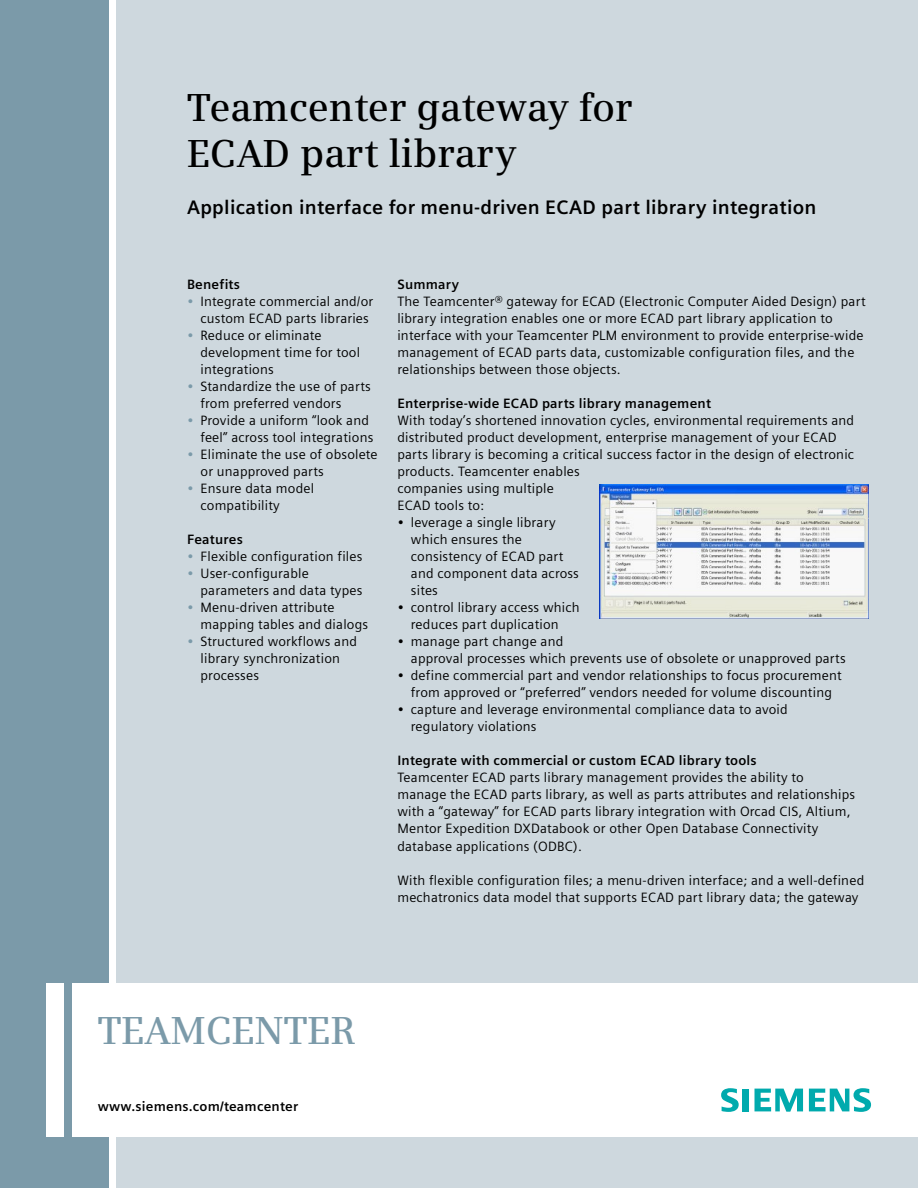
<style>
.page{position:relative;width:918px;height:1188px;background:#fff}
.page>*{position:absolute;margin:0;border:0;box-sizing:border-box;transform-origin:0 0}
.t1{font:600 39px/46.8px "Siemens Serif";color:#000}
.t2{font:600 39px "Siemens Serif";letter-spacing:.005em;color:#7b9aa9}
.t3{font:700 19.5px "Siemens Sans";letter-spacing:.015em;color:#000}
.t4{font:13.5px/17px "Siemens Sans";letter-spacing:.015em;color:#000}
.t5{font:700 13.5px "Siemens Sans";letter-spacing:.015em;color:#000}
.s1{color:#7b9aa9}
</style>
<div class="page">
<div style="left:117px;top:0;width:801px;height:1188px;background:#ced8de"></div>
<div style="left:0;top:0;width:108px;height:1188px;background:#7b9aa9"></div>
<div style="left:47px;top:983px;width:17px;height:153px;background:#fff"></div>
<div style="left:72px;top:983px;width:846px;height:153px;background:#fff"></div>
<svg style="left:721px;top:1088px;width:18px;height:24px"></svg>
<div style="left:742px;top:1089px;width:7px;height:22px;background:#00aaad"></div>
<svg style="left:755px;top:1089px;width:48px;height:23px"></svg>
<svg style="left:809px;top:1088px;width:62px;height:24px"></svg>
<img style="left:599px;top:485px;width:270px;height:134px">
<h1 class="t1" style="left:187px;top:83px;width:447px">Teamcenter gateway for<br>ECAD part library</h1>
<h2 class="t3" style="left:187px;top:196px;width:631px">Application interface for menu-driven ECAD part library integration</h2>
<p class="t5" style="left:187px;top:277px;width:55px">Benefits</p>
<p class="t4" style="left:201px;top:293px;width:174px;text-indent:-14px"><span class="s1">•</span> Integrate commercial and/or custom ECAD parts libraries</p>
<p class="t4" style="left:201px;top:327px;width:161px;text-indent:-14px"><span class="s1">•</span> Reduce or eliminate development time for tool integrations</p>
<p class="t4" style="left:201px;top:378px;width:172px;text-indent:-14px"><span class="s1">•</span> Standardize the use of parts from preferred vendors</p>
<p class="t4" style="left:201px;top:412px;width:174px;text-indent:-14px"><span class="s1">•</span> Provide a uniform “look and feel” across tool integrations</p>
<p class="t4" style="left:201px;top:446px;width:179px;text-indent:-14px"><span class="s1">•</span> Eliminate the use of obsolete or unapproved parts</p>
<p class="t4" style="left:201px;top:480px;width:115px;text-indent:-14px"><span class="s1">•</span> Ensure data model compatibility</p>
<p class="t5" style="left:187px;top:532px;width:57px">Features</p>
<p class="t4" style="left:187px;top:548px;width:177px"><span class="s1">•</span> Flexible configuration files</p>
<p class="t4" style="left:201px;top:565px;width:163px;text-indent:-14px"><span class="s1">•</span> User-configurable parameters and data types</p>
<p class="t4" style="left:201px;top:599px;width:169px;text-indent:-14px"><span class="s1">•</span> Menu-driven attribute mapping tables and dialogs</p>
<p class="t4" style="left:201px;top:633px;width:158px;text-indent:-14px"><span class="s1">•</span> Structured workflows and library synchronization processes</p>
<p class="t5" style="left:397px;top:277px;width:63px">Summary</p>
<p class="t4" style="left:397px;top:293px;width:470px">The Teamcenter® gateway for ECAD (Electronic Computer Aided Design) part library integration enables one or more ECAD part library application to interface with your Teamcenter PLM environment to provide enterprise-wide management of ECAD parts data, customizable configuration files, and the relationships between those objects.</p>
<p class="t5" style="left:397px;top:396px;width:315px">Enterprise-wide ECAD parts library management</p>
<p class="t4" style="left:397px;top:412px;width:458px">With today’s shortened innovation cycles, environmental requirements and distributed product development, enterprise management of your ECAD parts library is becoming a critical success factor in the design of electronic products. Teamcenter enables<br>companies using multiple<br>ECAD tools to:</p>
<p class="t4" style="left:411px;top:514px;width:170px;text-indent:-14px">• leverage a single library which ensures the consistency of ECAD part and component data across sites</p>
<p class="t4" style="left:397px;top:599px;width:184px;text-align:center">• control library access which reduces part duplication</p>
<p class="t4" style="left:411px;top:633px;width:436px;text-indent:-14px">• manage part change and<br>approval processes which prevents use of obsolete or unapproved parts</p>
<p class="t4" style="left:397px;top:667px;width:446px;text-align:center">• define commercial part and vendor relationships to focus procurement from approved or “preferred” vendors needed for volume discounting</p>
<p class="t4" style="left:411px;top:701px;width:378px;text-indent:-14px">• capture and leverage environmental compliance data to avoid regulatory violations</p>
<p class="t5" style="left:397px;top:753px;width:361px">Integrate with commercial or custom ECAD library tools</p>
<p class="t4" style="left:397px;top:769px;width:459px">Teamcenter ECAD parts library management provides the ability to manage the ECAD parts library, as well as parts attributes and relationships with a “gateway” for ECAD parts library integration with Orcad CIS, Altium, Mentor Expedition DXDatabook or other Open Database Connectivity database applications (ODBC).</p>
<p class="t4" style="left:397px;top:871px;width:468px">With flexible configuration files; a menu-driven interface; and a well-defined mechatronics data model that supports ECAD part library data; the gateway</p>
<h1 class="t2" style="left:98px;top:1008px;width:259px">TEAMCENTER</h1>
<p class="t5" style="left:98px;top:1099px;width:202px">www.siemens.com/teamcenter</p>
</div>
